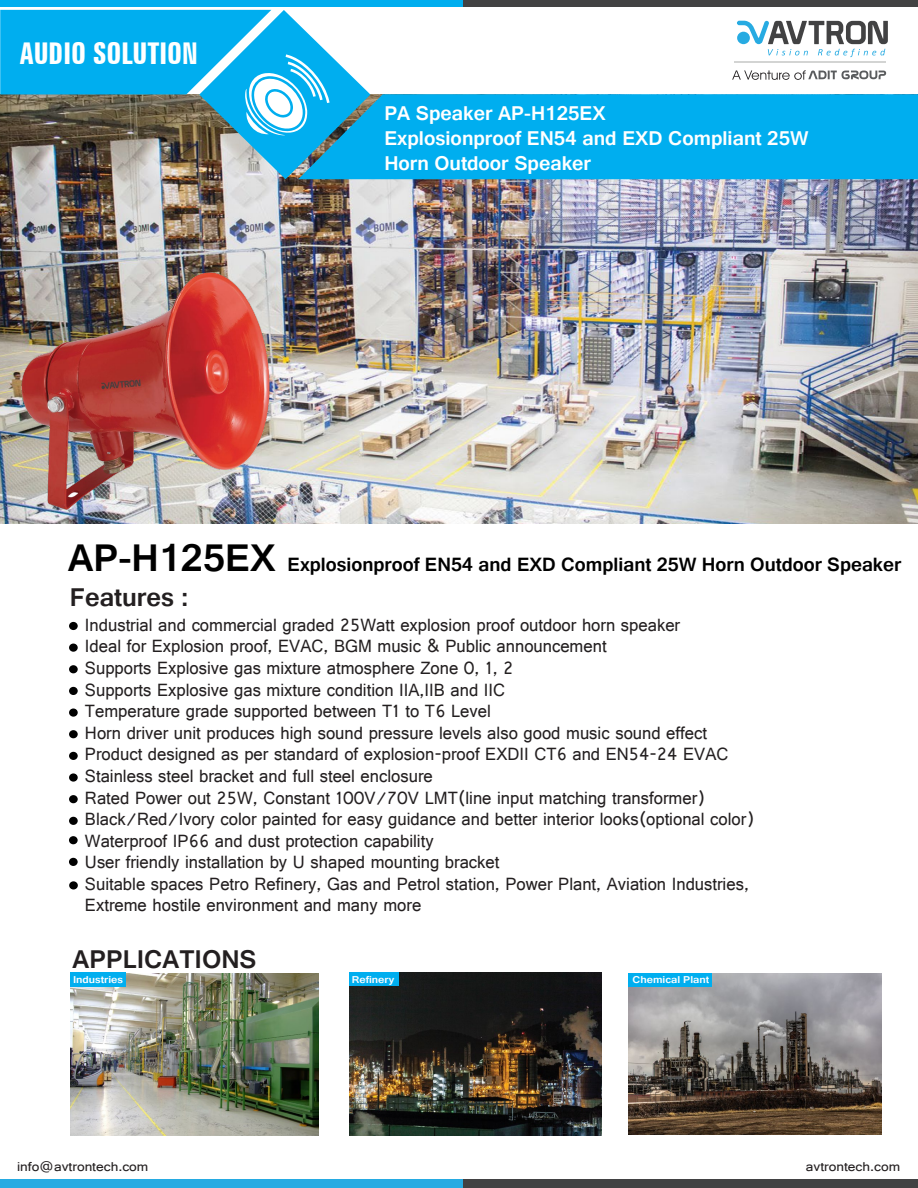
<style>
.page{position:relative;width:918px;height:1188px;background:#fff}
.page>*{position:absolute;margin:0;border:0;box-sizing:border-box;transform-origin:0 0}
.t1{font:700 extra-condensed 30px "Zurich BT";color:#fff}
.t2{font:700 27px "Gautami";color:#231f20}
.t3{font:700 21px/25.2px "Gautami";color:#fff}
.t4{font:700 20.25px "Gautami";color:#000}
.t5{font:18.75px/21.6px "Gautami";color:#231f20;scale:.96 1}
.t6{font:13.5px "Gautami";color:#231f20;scale:1.1 1}
.t7{font:700 10.5px "Gautami";color:#fdfdfe;scale:1.1 1}
.s1{font-size:40.5px}
</style>
<div class="page">
<img style="left:70px;top:973px;width:248px;height:163px">
<img style="left:628px;top:973px;width:253px;height:162px">
<img style="left:349px;top:973px;width:252px;height:162px">
<img style="left:0;top:179px;width:918px;height:344px">
<div style="left:0;top:0;width:917px;height:6px;background:#00aeef"></div>
<div style="left:464px;top:0;width:454px;height:6px;background:#424243"></div>
<hr style="left:734px;top:62px;width:152px;height:1px;background:#d3d4d3">
<svg style="left:732px;top:70px;width:154px;height:10px"></svg>
<svg style="left:737px;top:21px;width:151px;height:36px"></svg>
<div style="left:0;top:1179px;width:918px;height:9px;background:#27abe2"></div>
<div style="left:463px;top:1179px;width:455px;height:9px;background:#424243"></div>
<div style="left:370px;top:94px;width:548px;height:85px;background:#00aeef"></div>
<svg style="left:0;top:10px;width:370px;height:169px;background:#47a1bf"></svg>
<div style="left:69px;top:622px;width:9px;height:8px;background:#010101;border-radius:50%"></div>
<div style="left:69px;top:644px;width:9px;height:8px;background:#010101;border-radius:50%"></div>
<div style="left:69px;top:665px;width:9px;height:8px;background:#010101;border-radius:50%"></div>
<div style="left:69px;top:687px;width:9px;height:8px;background:#010101;border-radius:50%"></div>
<div style="left:69px;top:709px;width:9px;height:8px;background:#010101;border-radius:50%"></div>
<div style="left:69px;top:730px;width:9px;height:8px;background:#010101;border-radius:50%"></div>
<div style="left:69px;top:752px;width:9px;height:8px;background:#010101;border-radius:50%"></div>
<div style="left:70px;top:973px;width:56px;height:14px;background:#00aeef"></div>
<div style="left:628px;top:973px;width:84px;height:13px;background:#00aeef"></div>
<div style="left:349px;top:973px;width:50px;height:13px;background:#00aeef"></div>
<div style="left:69px;top:773px;width:9px;height:9px;background:#010101;border-radius:50%"></div>
<div style="left:69px;top:795px;width:9px;height:8px;background:#010101;border-radius:50%"></div>
<div style="left:69px;top:817px;width:9px;height:8px;background:#010101;border-radius:50%"></div>
<div style="left:69px;top:836px;width:9px;height:8px;background:#010101;border-radius:50%"></div>
<div style="left:69px;top:858px;width:9px;height:8px;background:#010101;border-radius:50%"></div>
<div style="left:69px;top:881px;width:9px;height:9px;background:#010101;border-radius:50%"></div>
<img style="left:17px;top:266px;width:260px;height:254px">
<h1 class="t1" style="left:20px;top:37px;width:179px">AUDIO SOLUTION</h1>
<p class="t3" style="left:384px;top:100px;width:426px">PA Speaker AP-H125EX<br>Explosionproof EN54 and EXD Compliant 25W<br>Horn Outdoor Speaker</p>
<p class="t4" style="left:68px;top:552px;width:835px"><span class="s1">AP-H125EX</span> Explosionproof EN54 and EXD Compliant 25W Horn Outdoor Speaker</p>
<h2 class="t2" style="left:70px;top:581px;width:120px">Features :</h2>
<p class="t5" style="left:85px;top:613px;width:698px">Industrial and commercial graded 25Watt explosion proof outdoor horn speaker<br>Ideal for Explosion proof, EVAC, BGM music &amp; Public announcement<br>Supports Explosive gas mixture atmosphere Zone 0, 1, 2<br>Supports Explosive gas mixture condition IIA,IIB and IIC<br>Temperature grade supported between T1 to T6 Level<br>Horn driver unit produces high sound pressure levels also good music sound effect Product designed as per standard of explosion-proof EXDII CT6 and EN54-24 EVAC Stainless steel bracket and full steel enclosure<br>Rated Power out 25W, Constant 100V/70V LMT(line input matching transformer)<br>Black/Red/Ivory color painted for easy guidance and better interior looks(optional color)<br>Waterproof IP66 and dust protection capability<br>User friendly installation by U shaped mounting bracket<br>Suitable spaces Petro Refinery, Gas and Petrol station, Power Plant, Aviation Industries, Extreme hostile environment and many more</p>
<h2 class="t2" style="left:73px;top:943px;width:186px">APPLICATIONS</h2>
<p class="t7" style="left:73px;top:973px;width:47px">Industries</p>
<p class="t7" style="left:352px;top:973px;width:40px">Refinery</p>
<p class="t7" style="left:633px;top:973px;width:71px">Chemical Plant</p>
<p class="t6" style="left:17px;top:1159px;width:121px">info@avtrontech.com</p>
<p class="t6" style="left:806px;top:1159px;width:87px">avtrontech.com</p>
</div>
